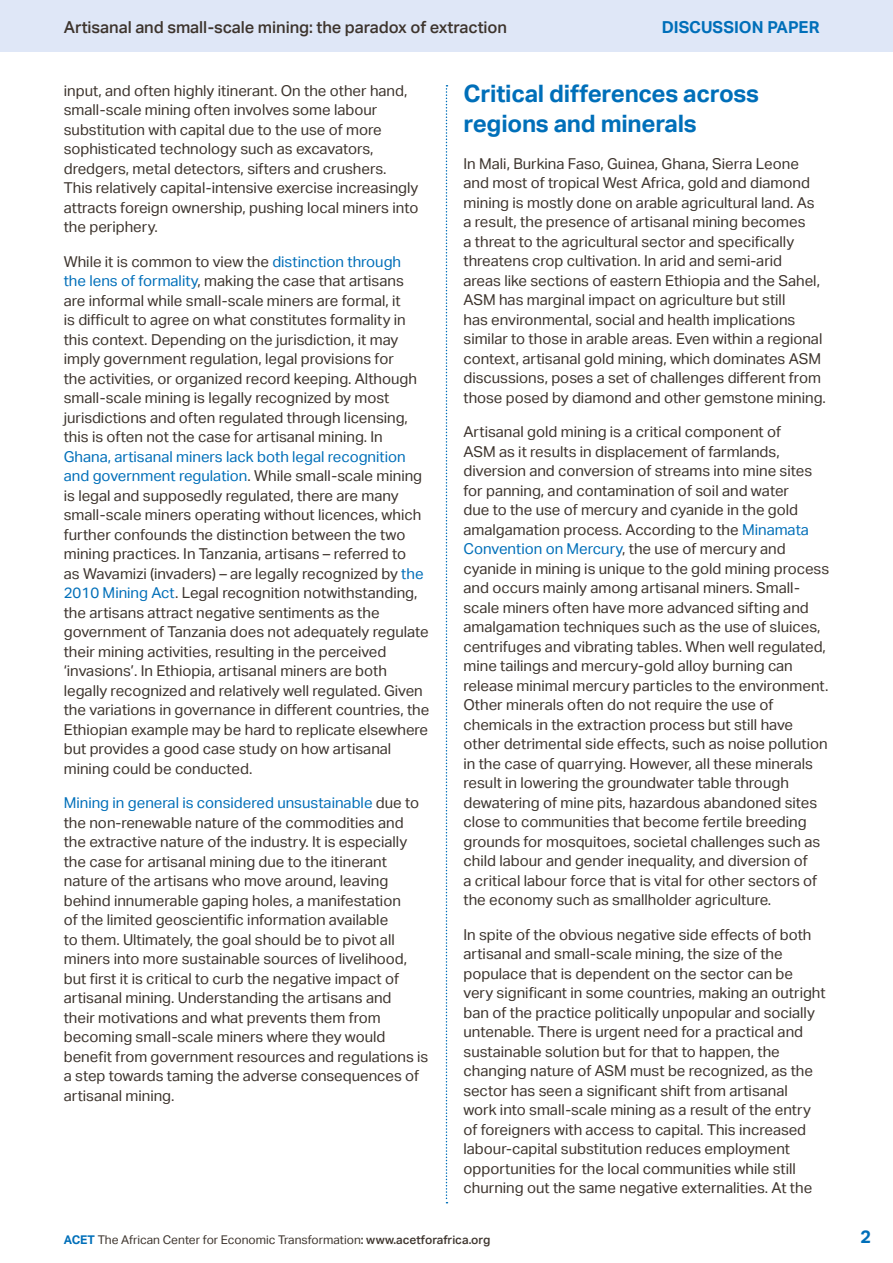
<style>
.page{position:relative;width:893px;height:1263px;background:#fff}
.page>*{position:absolute;margin:0;border:0;box-sizing:border-box;transform-origin:0 0}
.t1{font:700 24px/30px "Aktiv Grotesk";letter-spacing:-.01em;color:#006fb9}
.t2{font:700 18px "Aktiv Grotesk";color:#006fb9}
.t3{font:500 16.5px "Aktiv Grotesk";letter-spacing:-.005em;color:#3d342d}
.t4{font:700 16.5px "Aktiv Grotesk";color:#006fb9}
.t5{font:15px/19.5px "Aktiv Grotesk";color:#3d342d}
.t6{font:12px "Aktiv Grotesk";color:#3d342d}
.s1{color:#006fb9}
.s2{font-weight:700;color:#006fb9}
.s3{font-weight:500}
</style>
<div class="page">
<div style="left:0;top:0;width:893px;height:51px;background:#dfe7f7"></div>
<svg style="left:446px;top:85px;width:1px;height:1118px"></svg>
<p class="t3" style="left:64px;top:18px;width:445px">Artisanal and small-scale mining: the paradox of extraction</p>
<p class="t4" style="left:662px;top:18px;width:159px">DISCUSSION PAPER</p>
<p class="t5" style="left:64px;top:81px;width:356px">input, and often highly itinerant. On the other hand, small-scale mining often involves some labour substitution with capital due to the use of more sophisticated technology such as excavators, dredgers, metal detectors, sifters and crushers.<br>This relatively capital-intensive exercise increasingly attracts foreign ownership, pushing local miners into the periphery.</p>
<p class="t5" style="left:64px;top:252px;width:355px">While it is common to view the <span class="s1">distinction through the lens of formality</span>, making the case that artisans are informal while small-scale miners are formal, it<br>is difficult to agree on what constitutes formality in this context. Depending on the jurisdiction, it may imply government regulation, legal provisions for the activities, or organized record keeping. Although small-scale mining is legally recognized by most jurisdictions and often regulated through licensing, this is often not the case for artisanal mining. In</p>
<p class="t5" style="left:64px;top:447px;width:367px"><span class="s1">Ghana, artisanal miners lack both legal recognition and government regulation</span>. While small-scale mining is legal and supposedly regulated, there are many small-scale miners operating without licences, which further confounds the distinction between the two mining practices. In Tanzania, artisans – referred to<br>as Wavamizi (invaders) – are legally recognized by <span class="s1">the 2010 Mining Act</span>. Legal recognition notwithstanding, the artisans attract negative sentiments as the government of Tanzania does not adequately regulate their mining activities, resulting in the perceived ‘invasions’. In Ethiopia, artisanal miners are both legally recognized and relatively well regulated. Given the variations in governance in different countries, the Ethiopian example may be hard to replicate elsewhere but provides a good case study on how artisanal mining could be conducted.</p>
<p class="t5" style="left:64px;top:793px;width:366px"><span class="s1">Mining in general is considered unsustainable</span> due to the non-renewable nature of the commodities and the extractive nature of the industry. It is especially the case for artisanal mining due to the itinerant nature of the artisans who move around, leaving behind innumerable gaping holes, a manifestation<br>of the limited geoscientific information available<br>to them. Ultimately, the goal should be to pivot all miners into more sustainable sources of livelihood, but first it is critical to curb the negative impact of artisanal mining. Understanding the artisans and<br>their motivations and what prevents them from becoming small-scale miners where they would benefit from government resources and regulations is a step towards taming the adverse consequences of artisanal mining.</p>
<h1 class="t1" style="left:463px;top:79px;width:297px">Critical differences across regions and minerals</h1>
<p class="t5" style="left:463px;top:154px;width:364px">In Mali, Burkina Faso, Guinea, Ghana, Sierra Leone and most of tropical West Africa, gold and diamond mining is mostly done on arable agricultural land. As a result, the presence of artisanal mining becomes<br>a threat to the agricultural sector and specifically threatens crop cultivation. In arid and semi-arid<br>areas like sections of eastern Ethiopia and the Sahel, ASM has marginal impact on agriculture but still<br>has environmental, social and health implications similar to those in arable areas. Even within a regional context, artisanal gold mining, which dominates ASM discussions, poses a set of challenges different from those posed by diamond and other gemstone mining.</p>
<p class="t5" style="left:463px;top:422px;width:367px">Artisanal gold mining is a critical component of<br>ASM as it results in displacement of farmlands, diversion and conversion of streams into mine sites for panning, and contamination of soil and water<br>due to the use of mercury and cyanide in the gold amalgamation process. According to the <span class="s1">Minamata Convention on Mercury</span>, the use of mercury and cyanide in mining is unique to the gold mining process and occurs mainly among artisanal miners. Small&shy;scale miners often have more advanced sifting and amalgamation techniques such as the use of sluices, centrifuges and vibrating tables. When well regulated, mine tailings and mercury-gold alloy burning can release minimal mercury particles to the environment.<br>Other minerals often do not require the use of chemicals in the extraction process but still have other detrimental side effects, such as noise pollution in the case of quarrying. However, all these minerals result in lowering the groundwater table through dewatering of mine pits, hazardous abandoned sites close to communities that become fertile breeding grounds for mosquitoes, societal challenges such as child labour and gender inequality, and diversion of<br>a critical labour force that is vital for other sectors of the economy such as smallholder agriculture.</p>
<p class="t5" style="left:463px;top:925px;width:364px">In spite of the obvious negative side effects of both artisanal and small-scale mining, the size of the populace that is dependent on the sector can be very significant in some countries, making an outright ban of the practice politically unpopular and socially untenable. There is urgent need for a practical and sustainable solution but for that to happen, the changing nature of ASM must be recognized, as the sector has seen a significant shift from artisanal<br>work into small-scale mining as a result of the entry of foreigners with access to capital. This increased labour-capital substitution reduces employment opportunities for the local communities while still churning out the same negative externalities. At the</p>
<p class="t6" style="left:64px;top:1232px;width:428px"><span class="s2">ACET</span> The African Center for Economic Transformation<span class="s3">: www.acetforafrica.org</span></p>
<p class="t2" style="left:860px;top:1226px;width:12px">2</p>
</div>
